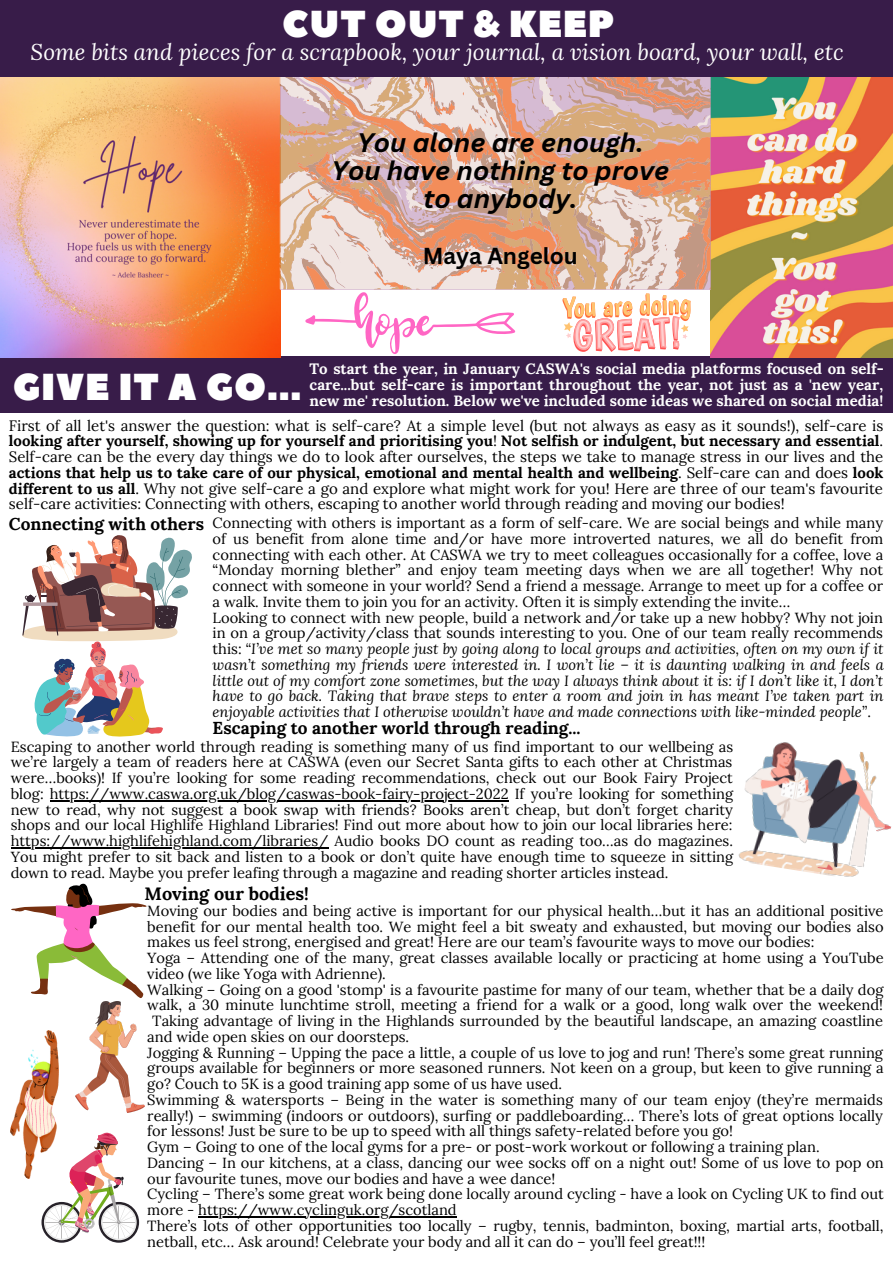
<style>
.page{position:relative;width:893px;height:1264px;background:#fff}
.page>*{position:absolute;margin:0;border:0;box-sizing:border-box;transform-origin:0 0}
.t1{font:37.5px "Peace Sans";letter-spacing:.02em;color:#fff}
.t2{font:italic 700 26.1px "Canva Sans";color:#000}
.t3{font:italic 22.5px "Lora";color:#fff}
.t4{font:700 22.5px "Canva Sans";color:#000}
.t5{font:700 18px "Lora";color:#000}
.t6{font:700 17.25px "Lora";color:#000}
.t7{font:15px/15.8px "Lora";color:#000;text-align:justify}
.t8{font:700 15px/15.8px "Lora";color:#fefdfe;text-align:justify}
.t9{font:14.7px/15.8px "Lora";color:#000;text-align:justify}
.t10{font:italic 14.7px/15.8px "Lora";color:#000;text-align:justify}
.s1{font-weight:700}
.s2{font-style:normal}
</style>
<div class="page">
<div style="left:0;top:356px;width:892px;height:57px;background:#381c49"></div>
<svg style="left:305px;top:292px;width:210px;height:62px"></svg>
<img style="left:710px;top:77px;width:182px;height:280px">
<img style="left:0;top:77px;width:280px;height:280px">
<svg style="left:280px;top:77px;width:430px;height:212px;background:#e0b5a0"></svg>
<div style="left:0;top:0;width:892px;height:77px;background:#381c49"></div>
<svg style="left:562px;top:293px;width:128px;height:59px"></svg>
<svg style="left:22px;top:535px;width:170px;height:202px"></svg>
<img style="left:738px;top:742px;width:154px;height:135px">
<svg style="left:11px;top:883px;width:136px;height:115px"></svg>
<svg style="left:41px;top:1132px;width:98px;height:110px"></svg>
<img style="left:11px;top:1030px;width:47px;height:148px">
<img style="left:75px;top:1001px;width:70px;height:111px">
<hr style="left:50px;top:800px;width:458px;height:1px;background:#000">
<hr style="left:11px;top:847px;width:317px;height:1px;background:#000">
<hr style="left:198px;top:1216px;width:258px;height:1px;background:#000">
<p class="t1" style="left:282px;top:-1px;width:334px">CUT OUT &amp; KEEP</p>
<p class="t3" style="left:31px;top:37px;width:814px">Some bits and pieces for a scrapbook, your journal, a vision board, your wall, etc</p>
<p class="t2" style="left:357px;top:124px;width:288px">You alone are enough.</p>
<p class="t2" style="left:331px;top:152px;width:339px">You have nothing to prove</p>
<p class="t2" style="left:423px;top:180px;width:155px">to anybody.</p>
<p class="t4" style="left:423px;top:240px;width:157px">Maya Angelou</p>
<p class="t1" style="left:13px;top:362px;width:290px">GIVE IT A GO...</p>
<p class="t8" style="left:309px;top:361px;width:575px">To start the year, in January CASWA's social media platforms focused on self&shy;care...but self-care is important throughout the year, not just as a 'new year, new me' resolution. Below we've included some ideas we shared on social media!</p>
<p class="t7" style="left:9px;top:417px;width:876px">First of all let's answer the question: what is self-care? At a simple level (but not always as easy as it sounds!), self-care is <span class="s1">looking after yourself, showing up for yourself and prioritising you</span>! <span class="s1">Not selfish or indulgent, but necessary and essential</span>.<br>Self-care can be the every day things we do to look after ourselves, the steps we take to manage stress in our lives and the <span class="s1">actions that help us to take care of our physical, emotional and mental health and wellbeing</span>. Self-care can and does <span class="s1">look different to us all</span>. Why not give self-care a go and explore what might work for you! Here are three of our team's favourite self-care activities: Connecting with others, escaping to another world through reading and moving our bodies!</p>
<p class="t9" style="left:212px;top:515px;width:672px">Connecting with others is important as a form of self-care. We are social beings and while many of us benefit from alone time and/or have more introverted natures, we all do benefit from connecting with each other. At CASWA we try to meet colleagues occasionally for a coffee, love a “Monday morning blether” and enjoy team meeting days when we are all together! Why not connect with someone in your world? Send a friend a message. Arrange to meet up for a coffee or a walk. Invite them to join you for an activity. Often it is simply extending the invite…</p>
<p class="t10" style="left:212px;top:609px;width:672px"><span class="s2">Looking to connect with new people, build a network and/or take up a new hobby? Why not join in on a group/activity/class that sounds interesting to you. One of our team really recommends this:</span> “I’ve met so many people just by going along to local groups and activities, often on my own if it wasn’t something my friends were interested in. I won’t lie – it is daunting walking in and feels a little out of my comfort zone sometimes, but the way I always think about it is: if I don’t like it, I don’t have to go back. Taking that brave steps to enter a room and join in has meant I’ve taken part in enjoyable activities that I otherwise wouldn’t have and made connections with like-minded people”<span class="s2">.</span></p>
<p class="t6" style="left:9px;top:512px;width:196px">Connecting with others</p>
<p class="t6" style="left:213px;top:716px;width:369px">Escaping to another world through reading...</p>
<p class="t9" style="left:11px;top:738px;width:724px">Escaping to another world through reading is something many of us find important to our wellbeing as we’re largely a team of readers here at CASWA (even our Secret Santa gifts to each other at Christmas were…books)! If you’re looking for some reading recommendations, check out our Book Fairy Project blog: https://www.caswa.org.uk/blog/caswas-book-fairy-project-2022 If you’re looking for something new to read, why not suggest a book swap with friends? Books aren’t cheap, but don’t forget charity shops and our local Highlife Highland Libraries! Find out more about how to join our local libraries here: https://www.highlifehighland.com/libraries/ Audio books DO count as reading too…as do magazines.<br>You might prefer to sit back and listen to a book or don’t quite have enough time to squeeze in sitting down to read. Maybe you prefer leafing through a magazine and reading shorter articles instead.</p>
<p class="t5" style="left:145px;top:881px;width:166px">Moving our bodies!</p>
<p class="t9" style="left:147px;top:902px;width:737px">Moving our bodies and being active is important for our physical health…but it has an additional positive benefit for our mental health too. We might feel a bit sweaty and exhausted, but moving our bodies also makes us feel strong, energised and great! Here are our team’s favourite ways to move our bodies:</p>
<p class="t9" style="left:147px;top:949px;width:737px">Yoga – Attending one of the many, great classes available locally or practicing at home using a YouTube video (we like Yoga with Adrienne).</p>
<p class="t9" style="left:147px;top:981px;width:737px">Walking – Going on a good 'stomp' is a favourite pastime for many of our team, whether that be a daily dog</p>
<p class="t9" style="left:147px;top:997px;width:737px">walk, a 30 minute lunchtime stroll, meeting a friend for a walk or a good, long walk over the weekend!</p>
<p class="t9" style="left:152px;top:1012px;width:732px">Taking advantage of living in the Highlands surrounded by the beautiful landscape, an amazing coastline</p>
<p class="t9" style="left:147px;top:1028px;width:263px">and wide open skies on our doorsteps.</p>
<p class="t9" style="left:147px;top:1044px;width:737px">Jogging &amp; Running – Upping the pace a little, a couple of us love to jog and run! There’s some great running groups available for beginners or more seasoned runners. Not keen on a group, but keen to give running a go? Couch to 5K is a good training app some of us have used.</p>
<p class="t9" style="left:147px;top:1091px;width:737px">Swimming &amp; watersports – Being in the water is something many of our team enjoy (they’re mermaids really!) – swimming (indoors or outdoors), surfing or paddleboarding… There’s lots of great options locally for lessons! Just be sure to be up to speed with all things safety-related before you go!</p>
<p class="t9" style="left:147px;top:1138px;width:673px">Gym – Going to one of the local gyms for a pre- or post-work workout or following a training plan.</p>
<p class="t9" style="left:147px;top:1154px;width:738px">Dancing – In our kitchens, at a class, dancing our wee socks off on a night out! Some of us love to pop on our favourite tunes, move our bodies and have a wee dance!</p>
<p class="t9" style="left:147px;top:1186px;width:738px">Cycling – There’s some great work being done locally around cycling - have a look on Cycling UK to find out more - https://www.cyclinguk.org/scotland</p>
<p class="t9" style="left:147px;top:1217px;width:737px">There’s lots of other opportunities too locally – rugby, tennis, badminton, boxing, martial arts, football, netball, etc… Ask around! Celebrate your body and all it can do – you’ll feel great!!!</p>
</div>
